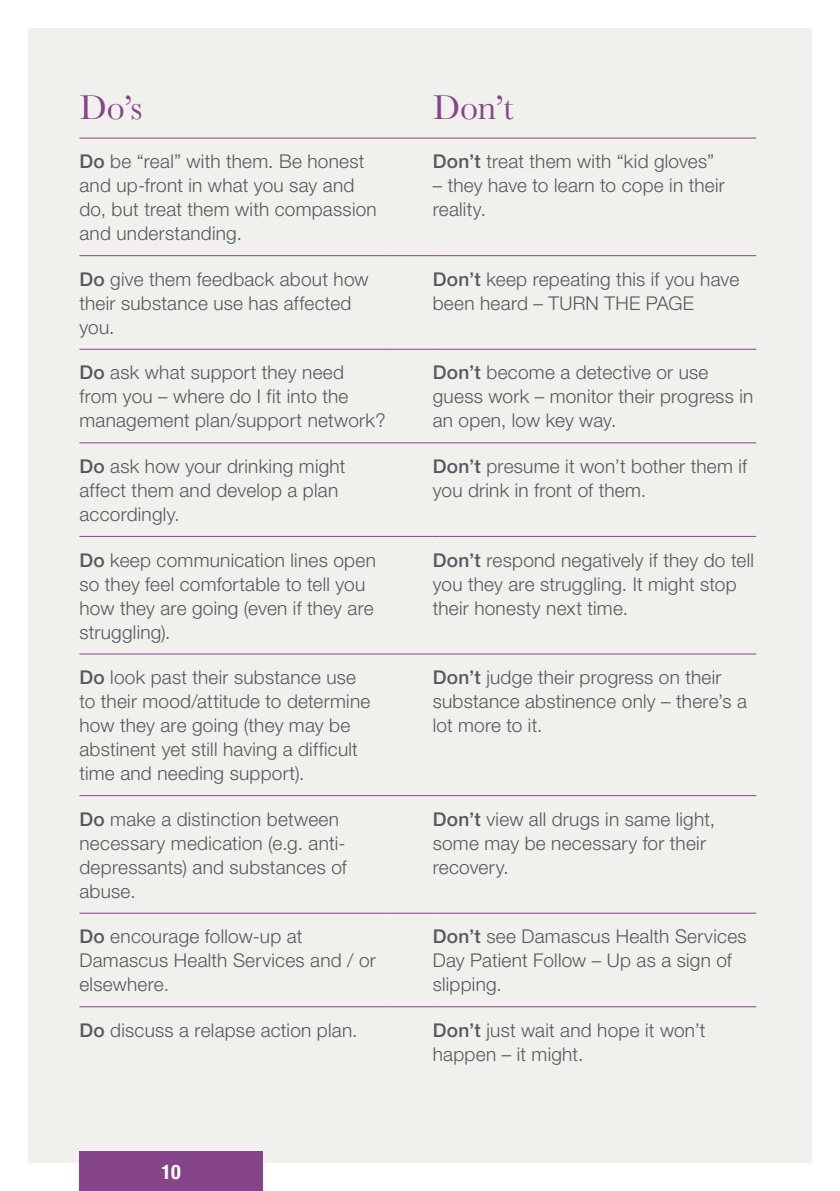
<style>
.page{position:relative;width:840px;height:1191px;background:#fff}
.page>*{position:absolute;margin:0;border:0;box-sizing:border-box;transform-origin:0 0}
.t1{font:36px "Baskerville";color:#864588}
.t2{font:700 condensed 20px "Helvetica Neue";color:#fff}
.t3{font:300 19px/24px "Helvetica Neue";letter-spacing:.015em;color:#56585f}
.s1{font-weight:500}
</style>
<div class="page">
<div style="left:28px;top:28px;width:783px;height:1134px;background:#f0f0ed"></div>
<hr style="left:79px;top:138px;width:307px;height:1px;background:#864588">
<hr style="left:386px;top:138px;width:46px;height:1px;background:#864588">
<hr style="left:432px;top:138px;width:323px;height:1px;background:#864588">
<hr style="left:79px;top:255px;width:307px;height:1px;background:#864588">
<hr style="left:386px;top:255px;width:46px;height:1px;background:#864588">
<hr style="left:432px;top:255px;width:323px;height:1px;background:#864588">
<hr style="left:79px;top:349px;width:307px;height:1px;background:#864588">
<hr style="left:386px;top:349px;width:46px;height:1px;background:#864588">
<hr style="left:432px;top:349px;width:323px;height:1px;background:#864588">
<hr style="left:79px;top:442px;width:307px;height:1px;background:#864588">
<hr style="left:386px;top:442px;width:46px;height:1px;background:#864588">
<hr style="left:432px;top:442px;width:323px;height:1px;background:#864588">
<hr style="left:79px;top:536px;width:307px;height:1px;background:#864588">
<hr style="left:386px;top:536px;width:46px;height:1px;background:#864588">
<hr style="left:432px;top:536px;width:323px;height:1px;background:#864588">
<hr style="left:79px;top:653px;width:307px;height:1px;background:#864588">
<hr style="left:386px;top:653px;width:46px;height:1px;background:#864588">
<hr style="left:432px;top:653px;width:323px;height:1px;background:#864588">
<hr style="left:79px;top:795px;width:307px;height:1px;background:#864588">
<hr style="left:386px;top:795px;width:46px;height:1px;background:#864588">
<hr style="left:432px;top:795px;width:323px;height:1px;background:#864588">
<hr style="left:79px;top:912px;width:307px;height:1px;background:#864588">
<hr style="left:386px;top:912px;width:46px;height:1px;background:#864588">
<hr style="left:432px;top:912px;width:323px;height:1px;background:#864588">
<hr style="left:79px;top:1006px;width:307px;height:1px;background:#864588">
<hr style="left:386px;top:1006px;width:46px;height:1px;background:#864588">
<hr style="left:432px;top:1006px;width:323px;height:1px;background:#864588">
<div style="left:79px;top:1151px;width:184px;height:40px;background:#864588"></div>
<h1 class="t1" style="left:79px;top:86px;width:65px">Do’s</h1>
<h1 class="t1" style="left:432px;top:86px;width:82px">Don’t</h1>
<p class="t3" style="left:79px;top:149px;width:299px"><span class="s1">Do</span> be “real” with them. Be honest and up-front in what you say and do, but treat them with compassion and understanding.</p>
<p class="t3" style="left:432px;top:149px;width:283px"><span class="s1">Don’t</span> treat them with “kid gloves”</p>
<p class="t3" style="left:432px;top:173px;width:293px">– they have to learn to cope in their reality.</p>
<p class="t3" style="left:79px;top:267px;width:290px"><span class="s1">Do</span> give them feedback about how their substance use has affected you.</p>
<p class="t3" style="left:432px;top:267px;width:308px"><span class="s1">Don’t</span> keep repeating this if you have been heard – TURN THE PAGE</p>
<p class="t3" style="left:79px;top:360px;width:307px"><span class="s1">Do</span> ask what support they need from you – where do I fit into the management plan/support network?</p>
<p class="t3" style="left:432px;top:360px;width:322px"><span class="s1">Don’t</span> become a detective or use guess work – monitor their progress in an open, low key way.</p>
<p class="t3" style="left:79px;top:454px;width:267px"><span class="s1">Do</span> ask how your drinking might affect them and develop a plan accordingly.</p>
<p class="t3" style="left:432px;top:454px;width:316px"><span class="s1">Don’t</span> presume it won’t bother them if you drink in front of them.</p>
<p class="t3" style="left:79px;top:547px;width:298px"><span class="s1">Do</span> keep communication lines open so they feel comfortable to tell you how they are going (even if they are struggling).</p>
<p class="t3" style="left:432px;top:547px;width:322px"><span class="s1">Don’t</span> respond negatively if they do tell you they are struggling. It might stop their honesty next time.</p>
<p class="t3" style="left:79px;top:665px;width:292px"><span class="s1">Do</span> look past their substance use to their mood/attitude to determine how they are going (they may be abstinent yet still having a difficult time and needing support).</p>
<p class="t3" style="left:432px;top:665px;width:315px"><span class="s1">Don’t</span> judge their progress on their substance abstinence only – there’s a lot more to it.</p>
<p class="t3" style="left:79px;top:806px;width:269px"><span class="s1">Do</span> make a distinction between necessary medication (e.g. anti&shy;depressants) and substances of abuse.</p>
<p class="t3" style="left:432px;top:806px;width:284px"><span class="s1">Don’t</span> view all drugs in same light, some may be necessary for their recovery.</p>
<p class="t3" style="left:79px;top:924px;width:298px"><span class="s1">Do</span> encourage follow-up at<br>Damascus Health Services and / or elsewhere.</p>
<p class="t3" style="left:432px;top:924px;width:315px"><span class="s1">Don’t</span> see Damascus Health Services<br>Day Patient Follow – Up as a sign of slipping.</p>
<p class="t3" style="left:79px;top:1017px;width:279px"><span class="s1">Do</span> discuss a relapse action plan.</p>
<p class="t3" style="left:432px;top:1017px;width:274px"><span class="s1">Don’t</span> just wait and hope it won’t happen – it might.</p>
<p class="t2" style="left:161px;top:1159px;width:21px">10</p>
</div>
